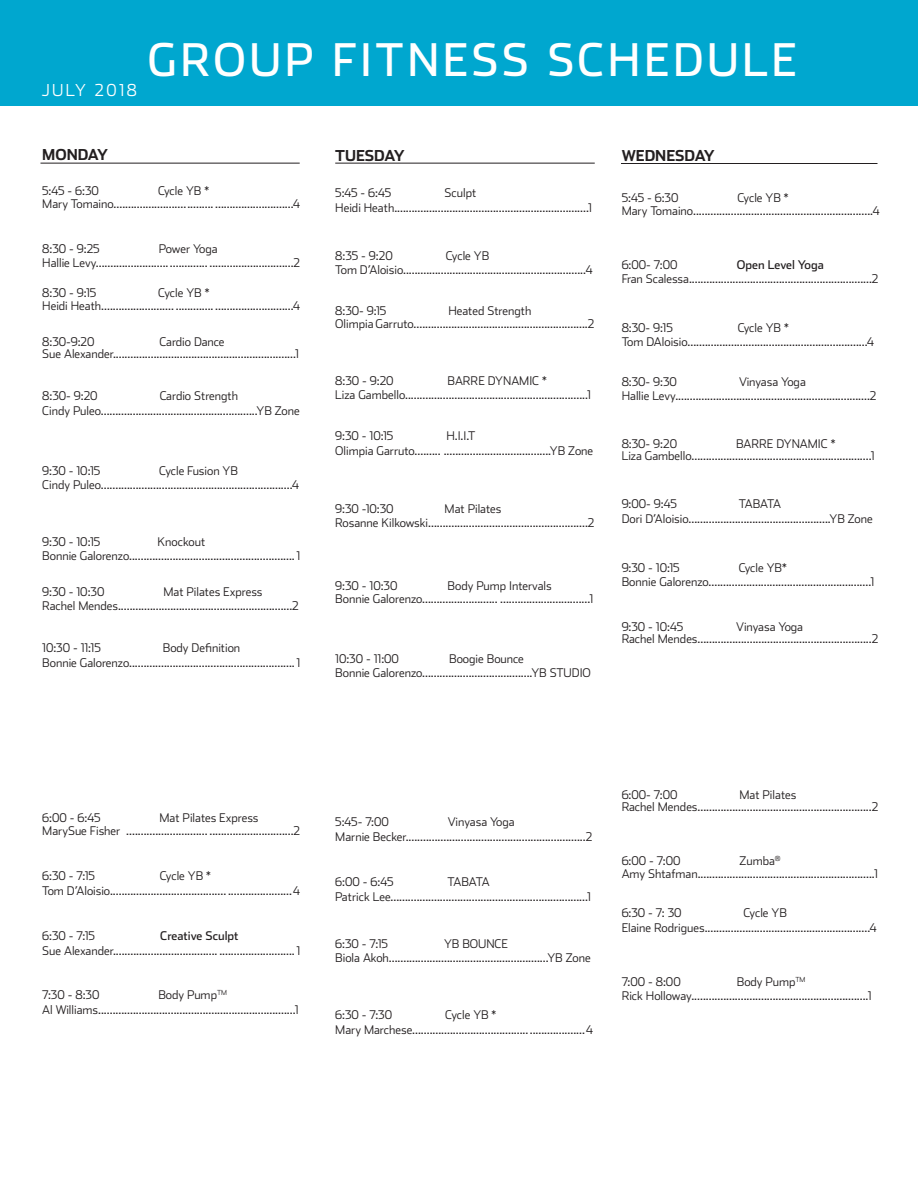
<style>
.page{position:relative;width:918px;height:1188px;background:#fff}
.page>*{position:absolute;margin:0;border:0;box-sizing:border-box;transform-origin:0 0}
.t1{font:45px "Stainless";letter-spacing:.08em;color:#fff}
.t2{font:300 16.5px "Stainless";letter-spacing:.15em;color:#fff}
.t3{font:700 15px "Stainless";color:#231f20}
.t4{font:300 12px/13.5px "Stainless";color:#231f20}
.t5{font:12px "Stainless";color:#231f20}
</style>
<div class="page">
<hr style="left:40px;top:163px;width:260px;height:1px;background:#231f20">
<hr style="left:335px;top:163px;width:260px;height:1px;background:#231f20">
<hr style="left:621px;top:163px;width:257px;height:1px;background:#231f20">
<div style="left:0;top:0;width:918px;height:106px;background:#00a7cf"></div>
<p class="t2" style="left:42px;top:80px;width:97px">JULY 2018</p>
<p class="t1" style="left:148px;top:33px;width:651px">GROUP FITNESS SCHEDULE</p>
<p class="t3" style="left:42px;top:146px;width:67px">MONDAY</p>
<p class="t4" style="left:42px;top:184px;width:58px">5:45 - 6:30</p>
<p class="t4" style="left:158px;top:184px;width:53px">Cycle YB *</p>
<p class="t4" style="left:42px;top:197px;width:260px">Mary Tomaino.................................. ...........................4</p>
<p class="t4" style="left:42px;top:242px;width:59px">8:30 - 9:25</p>
<p class="t4" style="left:159px;top:242px;width:61px">Power Yoga</p>
<p class="t4" style="left:42px;top:256px;width:260px">Hallie Levy......................... ............. .............................2</p>
<p class="t4" style="left:42px;top:286px;width:56px">8:30 - 9:15</p>
<p class="t4" style="left:158px;top:286px;width:53px">Cycle YB *</p>
<p class="t4" style="left:42px;top:299px;width:260px">Heidi Heath......................... ............. ...........................4</p>
<p class="t4" style="left:42px;top:335px;width:54px">8:30-9:20</p>
<p class="t4" style="left:160px;top:335px;width:67px">Cardio Dance</p>
<p class="t4" style="left:42px;top:347px;width:258px">Sue Alexander...............................................................1</p>
<p class="t4" style="left:42px;top:389px;width:57px">8:30- 9:20</p>
<p class="t4" style="left:160px;top:389px;width:80px">Cardio Strength</p>
<p class="t4" style="left:42px;top:404px;width:259px">Cindy Puleo......................................................YB Zone</p>
<p class="t4" style="left:42px;top:464px;width:60px">9:30 - 10:15</p>
<p class="t4" style="left:159px;top:464px;width:80px">Cycle Fusion YB</p>
<p class="t4" style="left:42px;top:478px;width:258px">Cindy Puleo..................................................................4</p>
<p class="t4" style="left:42px;top:534px;width:60px">9:30 - 10:15</p>
<p class="t4" style="left:158px;top:534px;width:49px">Knockout</p>
<p class="t4" style="left:42px;top:549px;width:260px">Bonnie Galorenzo.........................................................1</p>
<p class="t4" style="left:42px;top:585px;width:64px">9:30 - 10:30</p>
<p class="t4" style="left:163px;top:585px;width:100px">Mat Pilates Express</p>
<p class="t4" style="left:42px;top:599px;width:258px">Rachel Mendes............................................................2</p>
<p class="t4" style="left:42px;top:641px;width:60px">10:30 - 11:15</p>
<p class="t4" style="left:163px;top:641px;width:79px">Body Definition</p>
<p class="t4" style="left:42px;top:656px;width:260px">Bonnie Galorenzo.........................................................1</p>
<p class="t3" style="left:335px;top:146px;width:71px">TUESDAY</p>
<p class="t4" style="left:335px;top:186px;width:58px">5:45 - 6:45</p>
<p class="t4" style="left:445px;top:186px;width:33px">Sculpt</p>
<p class="t4" style="left:335px;top:201px;width:258px">Heidi Heath...................................................................1</p>
<p class="t4" style="left:335px;top:248px;width:59px">8:35 - 9:20</p>
<p class="t4" style="left:446px;top:248px;width:45px">Cycle YB</p>
<p class="t4" style="left:335px;top:263px;width:259px">Tom D’Aloisio...............................................................4</p>
<p class="t4" style="left:335px;top:304px;width:53px">8:30- 9:15</p>
<p class="t4" style="left:448px;top:304px;width:85px">Heated Strength</p>
<p class="t4" style="left:335px;top:317px;width:261px">Olimpia Garruto............................................................2</p>
<p class="t4" style="left:335px;top:374px;width:60px">8:30 - 9:20</p>
<p class="t4" style="left:448px;top:374px;width:101px">BARRE DYNAMIC *</p>
<p class="t4" style="left:335px;top:387px;width:257px">Liza Gambello...............................................................1</p>
<p class="t4" style="left:335px;top:429px;width:60px">9:30 - 10:15</p>
<p class="t4" style="left:446px;top:429px;width:30px">H.I.I.T</p>
<p class="t4" style="left:335px;top:444px;width:260px">Olimpia Garruto......... .....................................YB Zone</p>
<p class="t4" style="left:335px;top:502px;width:60px">9:30 -10:30</p>
<p class="t4" style="left:445px;top:502px;width:58px">Mat Pilates</p>
<p class="t4" style="left:335px;top:516px;width:261px">Rosanne Kilkowski.......................................................2</p>
<p class="t4" style="left:335px;top:579px;width:64px">9:30 - 10:30</p>
<p class="t4" style="left:448px;top:579px;width:106px">Body Pump Intervals</p>
<p class="t4" style="left:335px;top:592px;width:260px">Bonnie Galorenzo.......................... ...............................1</p>
<p class="t4" style="left:335px;top:652px;width:65px">10:30 - 11:00</p>
<p class="t4" style="left:449px;top:652px;width:76px">Boogie Bounce</p>
<p class="t4" style="left:335px;top:665px;width:257px">Bonnie Galorenzo......................................YB STUDIO</p>
<p class="t3" style="left:622px;top:146px;width:95px">WEDNESDAY</p>
<p class="t4" style="left:622px;top:190px;width:58px">5:45 - 6:30</p>
<p class="t4" style="left:737px;top:190px;width:53px">Cycle YB *</p>
<p class="t4" style="left:622px;top:204px;width:260px">Mary Tomaino..............................................................4</p>
<p class="t4" style="left:622px;top:258px;width:57px">6:00- 7:00</p>
<p class="t5" style="left:737px;top:258px;width:88px">Open Level Yoga</p>
<p class="t4" style="left:622px;top:271px;width:258px">Fran Scalessa...............................................................2</p>
<p class="t4" style="left:622px;top:321px;width:53px">8:30- 9:15</p>
<p class="t4" style="left:738px;top:321px;width:53px">Cycle YB *</p>
<p class="t4" style="left:622px;top:334px;width:254px">Tom DAloisio..............................................................4</p>
<p class="t4" style="left:622px;top:375px;width:57px">8:30- 9:30</p>
<p class="t4" style="left:739px;top:375px;width:68px">Vinyasa Yoga</p>
<p class="t4" style="left:622px;top:388px;width:256px">Hallie Levy...................................................................2</p>
<p class="t4" style="left:622px;top:436px;width:57px">8:30- 9:20</p>
<p class="t4" style="left:736px;top:436px;width:101px">BARRE DYNAMIC *</p>
<p class="t4" style="left:622px;top:448px;width:254px">Liza Gambello..............................................................1</p>
<p class="t4" style="left:622px;top:496px;width:57px">9:00- 9:45</p>
<p class="t4" style="left:739px;top:496px;width:44px">TABATA</p>
<p class="t4" style="left:622px;top:511px;width:253px">Dori D’Aloisio.................................................YB Zone</p>
<p class="t4" style="left:622px;top:561px;width:60px">9:30 - 10:15</p>
<p class="t4" style="left:739px;top:561px;width:50px">Cycle YB*</p>
<p class="t4" style="left:622px;top:574px;width:254px">Bonnie Galorenzo........................................................1</p>
<p class="t4" style="left:622px;top:619px;width:63px">9:30 - 10:45</p>
<p class="t4" style="left:736px;top:619px;width:68px">Vinyasa Yoga</p>
<p class="t4" style="left:622px;top:631px;width:258px">Rachel Mendes............................................................2</p>
<p class="t4" style="left:42px;top:811px;width:260px;text-indent:117px">Mat Pilates Express<br>MarySue Fisher ............................ .............................2</p>
<p class="t4" style="left:42px;top:869px;width:54px">6:30 - 7:15</p>
<p class="t4" style="left:160px;top:869px;width:53px">Cycle YB *</p>
<p class="t4" style="left:42px;top:884px;width:260px">Tom D’Aloisio........................................ ......................4</p>
<p class="t4" style="left:42px;top:928px;width:54px">6:30 - 7:15</p>
<p class="t5" style="left:160px;top:928px;width:80px">Creative Sculpt</p>
<p class="t4" style="left:42px;top:943px;width:260px">Sue Alexander.................................... ..........................1</p>
<p class="t4" style="left:42px;top:988px;width:59px">7:30 - 8:30</p>
<p class="t4" style="left:158px;top:988px;width:70px">Body Pump<sup>TM</sup></p>
<p class="t4" style="left:42px;top:1003px;width:258px">Al Williams....................................................................1</p>
<p class="t4" style="left:42px;top:811px;width:60px">6:00 - 6:45</p>
<p class="t4" style="left:335px;top:815px;width:55px">5:45- 7:00</p>
<p class="t4" style="left:448px;top:815px;width:68px">Vinyasa Yoga</p>
<p class="t4" style="left:335px;top:830px;width:259px">Marnie Becker..............................................................2</p>
<p class="t4" style="left:335px;top:874px;width:60px">6:00 - 6:45</p>
<p class="t4" style="left:448px;top:874px;width:44px">TABATA</p>
<p class="t4" style="left:335px;top:889px;width:257px">Patrick Lee....................................................................1</p>
<p class="t4" style="left:335px;top:937px;width:54px">6:30 - 7:15</p>
<p class="t4" style="left:444px;top:937px;width:66px">YB BOUNCE</p>
<p class="t4" style="left:335px;top:951px;width:257px">Biola Akoh.......................................................YB Zone</p>
<p class="t4" style="left:335px;top:1008px;width:58px">6:30 - 7:30</p>
<p class="t4" style="left:445px;top:1008px;width:53px">Cycle YB *</p>
<p class="t4" style="left:335px;top:1023px;width:260px">Mary Marchese...........................................................4</p>
<p class="t4" style="left:622px;top:787px;width:57px">6:00- 7:00</p>
<p class="t4" style="left:739px;top:787px;width:58px">Mat Pilates</p>
<p class="t4" style="left:622px;top:799px;width:258px">Rachel Mendes............................................................2</p>
<p class="t4" style="left:622px;top:853px;width:60px">6:00 - 7:00</p>
<p class="t4" style="left:739px;top:853px;width:43px">Zumba<sup>®</sup></p>
<p class="t4" style="left:622px;top:867px;width:258px">Amy Shtafman.............................................................1</p>
<p class="t4" style="left:622px;top:906px;width:61px">6:30 - 7: 30</p>
<p class="t4" style="left:744px;top:906px;width:45px">Cycle YB</p>
<p class="t4" style="left:622px;top:921px;width:257px">Elaine Rodrigues.........................................................4</p>
<p class="t4" style="left:622px;top:975px;width:61px">7:00 - 8:00</p>
<p class="t4" style="left:737px;top:975px;width:70px">Body Pump<sup>TM</sup></p>
<p class="t4" style="left:622px;top:988px;width:251px">Rick Holloway.............................................................1</p>
</div>
